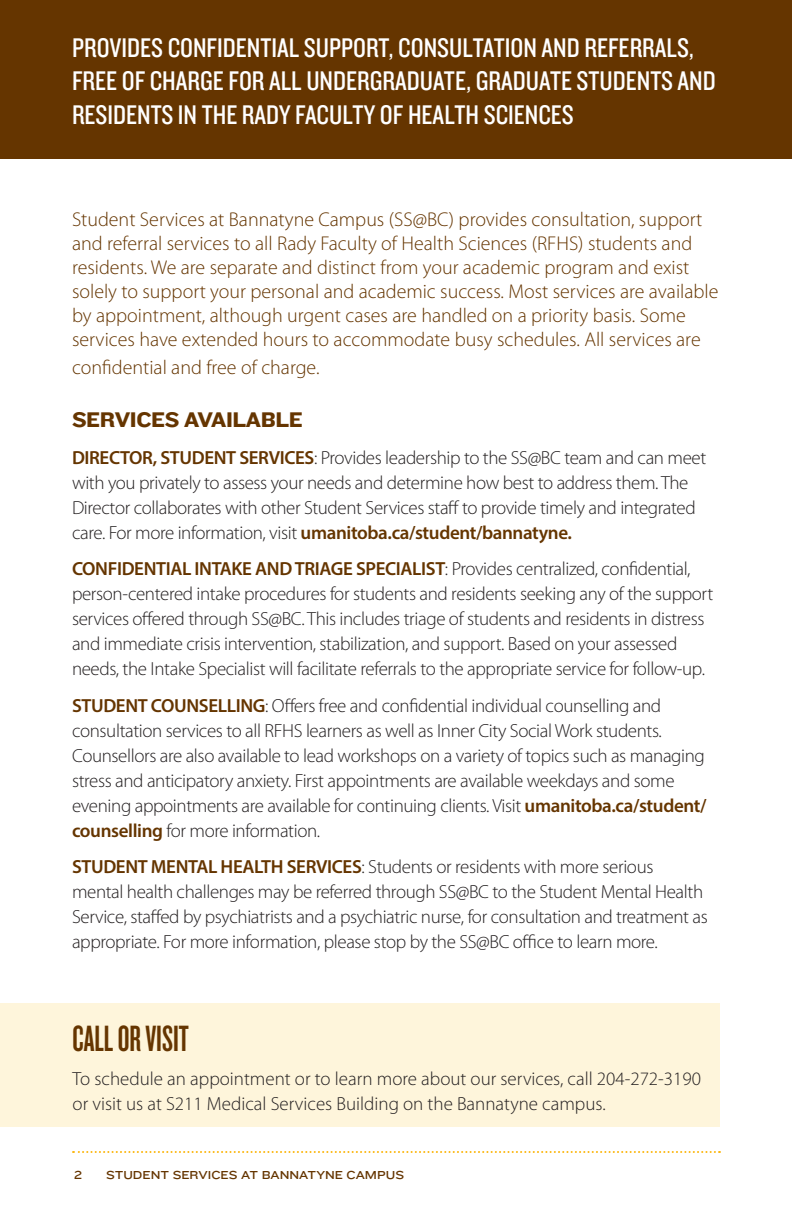
<style>
.page{position:relative;width:792px;height:1224px;background:#fff}
.page>*{position:absolute;margin:0;border:0;box-sizing:border-box;transform-origin:0 0}
.t1{font:38px "Knockout 47 Bantamweight";color:#653500}
.titles{font:28px/33.6px "Knockout 29 Junior Ltweight";color:#fff}
.t2{font:22px "Knockout 52 Cruiserweight";letter-spacing:-.02em;color:#653500}
.t3{font:300 20px/24px "Myriad Pro";color:#653500}
.subtitle{font:300 19px/25px "Myriad Pro";letter-spacing:-.02em;color:#231f20}
.subtitle-2{font:300 19px/25px "Myriad Pro";color:#231f20}
.t4{font:12px "Knockout 33 Junior Heviwt";color:#653500}
.s1{font-weight:600;color:#653500}
</style>
<div class="page">
<div style="left:0;top:0;width:792px;height:158px;background:#653500"></div>
<div style="left:0;top:1004px;width:720px;height:123px;background:#fef5db"></div>
<svg style="left:73px;top:1151px;width:647px;height:2px"></svg>
<p class="titles" style="left:72px;top:30px;width:645px">PROVIDES CONFIDENTIAL SUPPORT, CONSULTATION AND REFERRALS,<br>FREE OF CHARGE FOR ALL UNDERGRADUATE, GRADUATE STUDENTS AND<br>RESIDENTS IN THE RADY FACULTY OF HEALTH SCIENCES</p>
<p class="t3" style="left:72px;top:208px;width:648px">Student Services at Bannatyne Campus (SS@BC) provides consultation, support and referral services to all Rady Faculty of Health Sciences (RFHS) students and residents. We are separate and distinct from your academic program and exist solely to support your personal and academic success. Most services are available by appointment, although urgent cases are handled on a priority basis. Some services have extended hours to accommodate busy schedules. All services are</p>
<p class="t3" style="left:72px;top:356px;width:249px">confidential and free of charge.</p>
<p class="t2" style="left:72px;top:406px;width:232px">SERVICES AVAILABLE</p>
<p class="subtitle" style="left:72px;top:445px;width:636px"><span class="s1">DIRECTOR, STUDENT SERVICES</span>: Provides leadership to the SS@BC team and can meet with you privately to assess your needs and determine how best to address them. The Director collaborates with other Student Services staff to provide timely and integrated care. For more information, visit <span class="s1">umanitoba.ca/student/bannatyne.</span></p>
<p class="subtitle" style="left:72px;top:557px;width:643px"><span class="s1">CONFIDENTIAL INTAKE AND TRIAGE SPECIALIST</span>: Provides centralized, confidential, person-centered intake procedures for students and residents seeking any of the support services offered through SS@BC. This includes triage of students and residents in distress and immediate crisis intervention, stabilization, and support. Based on your assessed needs, the Intake Specialist will facilitate referrals to the appropriate service for follow-up.</p>
<p class="subtitle" style="left:72px;top:693px;width:636px"><span class="s1">STUDENT COUNSELLING</span>: Offers free and confidential individual counselling and consultation services to all RFHS learners as well as Inner City Social Work students.<br>Counsellors are also available to lead workshops on a variety of topics such as managing stress and anticipatory anxiety. First appointments are available weekdays and some evening appointments are available for continuing clients. Visit <span class="s1">umanitoba.ca/student/ counselling</span> for more information.</p>
<p class="subtitle" style="left:72px;top:855px;width:637px"><span class="s1">STUDENT MENTAL HEALTH SERVICES</span>: Students or residents with more serious mental health challenges may be referred through SS@BC to the Student Mental Health Service, staffed by psychiatrists and a psychiatric nurse, for consultation and treatment as appropriate. For more information, please stop by the SS@BC office to learn more.</p>
<p class="t1" style="left:73px;top:1014px;width:118px">CALL OR VISIT</p>
<p class="subtitle-2" style="left:73px;top:1066px;width:630px">To schedule an appointment or to learn more about our services, call 204-272-3190 or visit us at S211 Medical Services Building on the Bannatyne campus.</p>
<p class="t4" style="left:74px;top:1168px;width:9px">2</p>
<p class="t4" style="left:106px;top:1168px;width:300px">STUDENT SERVICES AT BANNATYNE CAMPUS</p>
</div>
